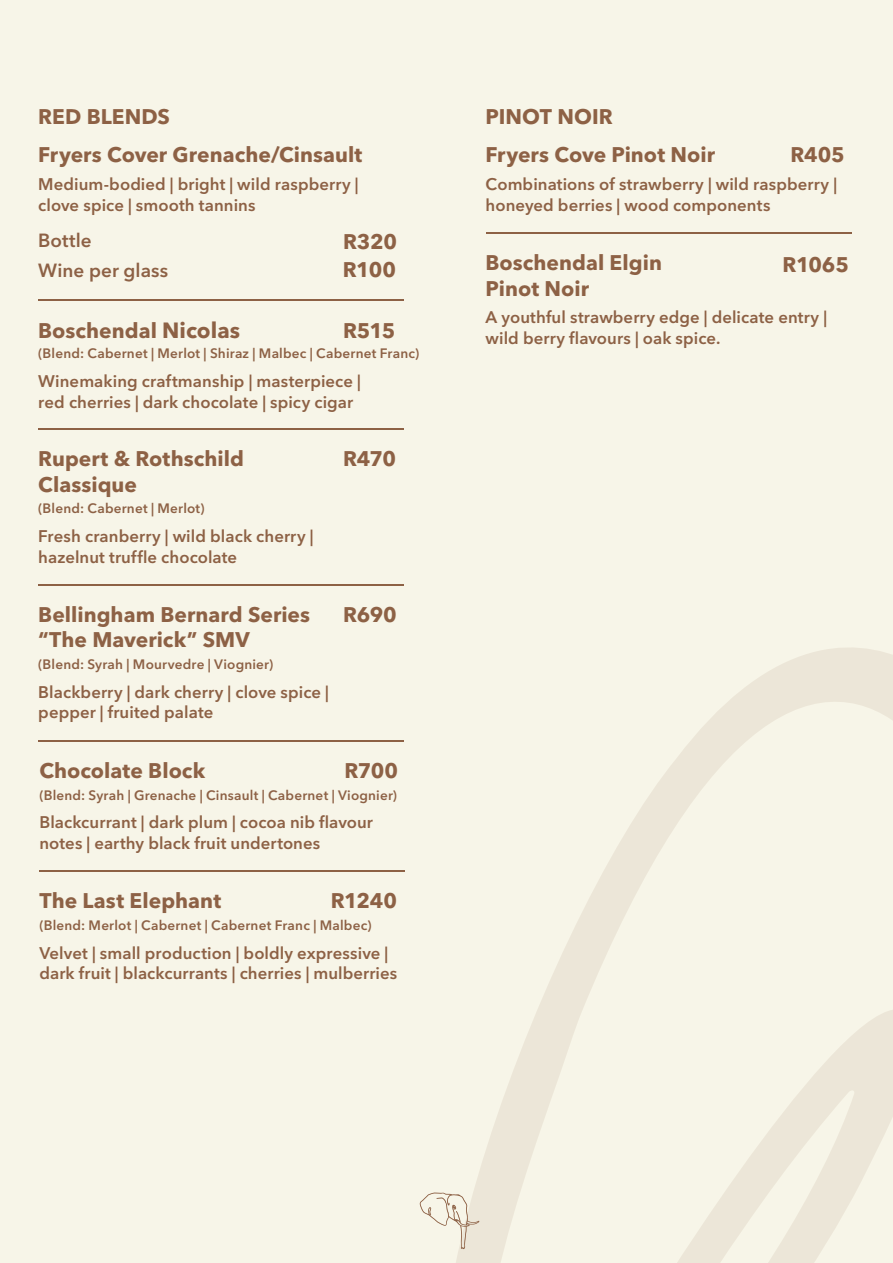
<style>
.page{position:relative;width:893px;height:1263px;background:#f7f5e8}
.page>*{position:absolute;margin:0;border:0;box-sizing:border-box;transform-origin:0 0}
.t1{font:700 21px/25.2px "Avenir Next LT Pro";color:#8d6145}
.t2{font:600 18.9px/30.6px "Avenir Next LT Pro";color:#8d6145}
.t3{font:600 16.8px/20.4px "Avenir Next LT Pro";letter-spacing:.005em;color:#8d6145}
.t4{font:600 13.5px "Avenir Next LT Pro";letter-spacing:.015em;color:#8d6145}
.s1{font-size:16.5px}
.s2{font-size:21.9px}
</style>
<div class="page">
<svg style="left:341px;top:648px;width:552px;height:615px"></svg>
<svg style="left:420px;top:1192px;width:60px;height:57px"></svg>
<hr style="left:38px;top:299px;width:366px;height:2px;background:#8d6145">
<hr style="left:486px;top:233px;width:366px;height:1px;background:#8d6145">
<hr style="left:38px;top:429px;width:366px;height:1px;background:#8d6145">
<hr style="left:38px;top:584px;width:366px;height:2px;background:#8d6145">
<hr style="left:38px;top:740px;width:366px;height:1px;background:#8d6145">
<hr style="left:39px;top:871px;width:366px;height:1px;background:#8d6145">
<p class="t1" style="left:38px;top:104px;width:133px">RED BLENDS</p>
<p class="t1" style="left:486px;top:104px;width:129px">PINOT NOIR</p>
<p class="t1" style="left:38px;top:142px;width:326px">Fryers Cover Grenache/Cinsault</p>
<p class="t1" style="left:486px;top:142px;width:231px">Fryers Cove Pinot Noir</p>
<p class="t1" style="left:791px;top:142px;width:56px">R405</p>
<p class="t3" style="left:38px;top:174px;width:322px">Medium-bodied <span class="s1">|</span> bright <span class="s1">|</span> wild raspberry <span class="s1">| </span>clove spice <span class="s1">|</span> smooth tannins</p>
<p class="t3" style="left:486px;top:174px;width:353px">Combinations of strawberry <span class="s1">|</span> wild raspberry <span class="s1">| </span>honeyed berries <span class="s1">|</span> wood components</p>
<p class="t2" style="left:38px;top:225px;width:131px">Bottle<br>Wine per glass</p>
<p class="t1" style="left:343px;top:228px;width:55px">R320</p>
<p class="t1" style="left:486px;top:250px;width:178px">Boschendal Elgin<br>Pinot Noir</p>
<p class="t1" style="left:782px;top:251px;width:68px">R1065</p>
<p class="t1" style="left:343px;top:257px;width:55px">R100</p>
<p class="t1" style="left:38px;top:317px;width:203px">Boschendal <span class="s2">Nicolas</span></p>
<p class="t1" style="left:343px;top:318px;width:54px">R515</p>
<p class="t4" style="left:38px;top:345px;width:382px">(Blend: Cabernet | Merlot | Shiraz | Malbec | Cabernet Franc)</p>
<p class="t3" style="left:38px;top:371px;width:324px">Winemaking craftmanship <span class="s1">|</span> masterpiece <span class="s1">| </span>red cherries <span class="s1">|</span> dark chocolate <span class="s1">|</span> spicy cigar</p>
<p class="t1" style="left:38px;top:446px;width:207px">Rupert &amp; Rothschild<br>Classique</p>
<p class="t4" style="left:38px;top:500px;width:168px">(Blend: Cabernet | Merlot)</p>
<p class="t3" style="left:38px;top:526px;width:277px">Fresh cranberry <span class="s1">|</span> wild black cherry <span class="s1">| </span>hazelnut truffle chocolate</p>
<p class="t1" style="left:343px;top:446px;width:54px">R470</p>
<p class="t1" style="left:38px;top:602px;width:273px">Bellingham Bernard Series “The Maverick” SMV</p>
<p class="t4" style="left:38px;top:656px;width:236px">(Blend: Syrah | Mourvedre | Viognier)</p>
<p class="t3" style="left:38px;top:682px;width:292px">Blackberry <span class="s1">|</span> dark cherry <span class="s1">|</span> clove spice <span class="s1">| </span>pepper <span class="s1">|</span> fruited palate</p>
<p class="t1" style="left:39px;top:758px;width:167px">Chocolate Block</p>
<p class="t1" style="left:343px;top:602px;width:55px">R690</p>
<p class="t1" style="left:344px;top:758px;width:55px">R700</p>
<p class="t4" style="left:39px;top:787px;width:359px">(Blend: Syrah | Grenache | Cinsault | Cabernet | Viognier)</p>
<p class="t3" style="left:39px;top:812px;width:335px">Blackcurrant <span class="s1">|</span> dark plum <span class="s1">|</span> cocoa nib flavour notes <span class="s1">|</span> earthy black fruit undertones</p>
<p class="t1" style="left:39px;top:888px;width:183px">The Last Elephant</p>
<p class="t1" style="left:331px;top:888px;width:68px">R1240</p>
<p class="t4" style="left:39px;top:917px;width:334px">(Blend: Merlot | Cabernet | Cabernet Franc | Malbec)</p>
<p class="t3" style="left:39px;top:943px;width:359px">Velvet <span class="s1">|</span> small production <span class="s1">|</span> boldly expressive <span class="s1">| </span>dark fruit <span class="s1">|</span> blackcurrants <span class="s1">|</span> cherries <span class="s1">|</span> mulberries</p>
<p class="t3" style="left:486px;top:307px;width:343px">A youthful strawberry edge <span class="s1">|</span> delicate entry <span class="s1">| </span>wild berry flavours <span class="s1">|</span> oak spice.</p>
</div>
